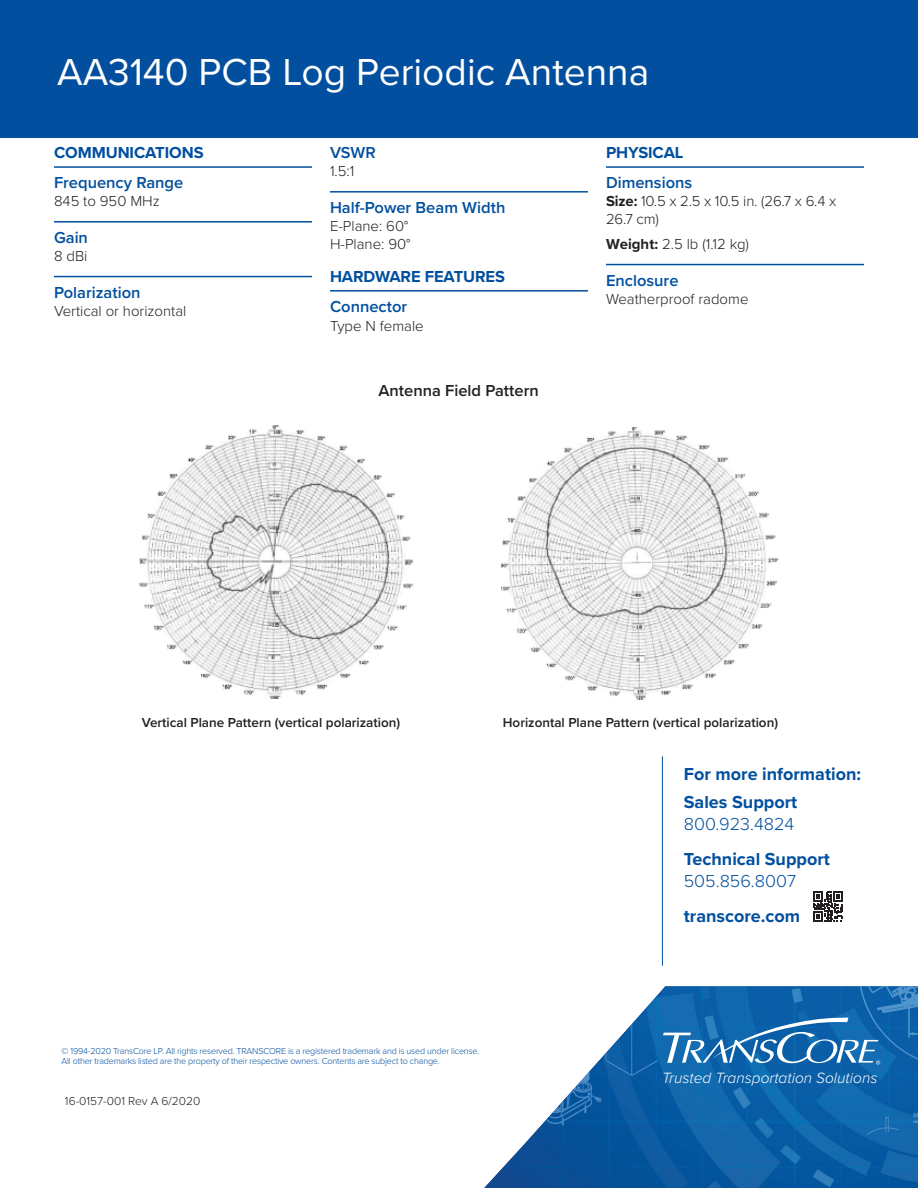
<style>
.page{position:relative;width:918px;height:1188px;background:#fff}
.page>*{position:absolute;margin:0;border:0;box-sizing:border-box;transform-origin:0 0}
.Page_2_Header{font:39px "Proxima Nova";color:#fff}
.t1{font:700 18px/28.3px "Proxima Nova";color:#014f9e}
.t2{font:300 18px "Proxima Nova";color:#014f9e}
.Spec_Head_2{font:600 16.5px "Proxima Nova";color:#014f9e}
.Spec_Head_1{font:700 16.5px "Proxima Nova";letter-spacing:-.005em;color:#014f9e}
.Plot_Caption{font:600 16.5px "Proxima Nova";color:#231f20}
.t3{font:italic 300 15.45px "Proxima Nova";color:#fff}
.Spec_Body{font:300 15px/18px "Proxima Nova";color:#231f20}
.Plot_Caption-2{font:600 13.5px "Proxima Nova";color:#231f20}
.Doc_Number{font:300 12px "Proxima Nova";color:#231f20}
.t4{font:300 9px "Proxima Nova";letter-spacing:-.02em;color:#014f9e}
.s1{font-weight:700}
</style>
<div class="page">
<hr style="left:662px;top:756px;width:1px;height:210px;background:#014f9e">
<img style="left:484px;top:986px;width:434px;height:202px">
<div style="left:0;top:0;width:918px;height:138px;background:#014f9e"></div>
<svg style="left:648px;top:1018px;width:232px;height:72px;background:#2876b4"></svg>
<hr style="left:54px;top:166px;width:258px;height:2px;background:#014f9e">
<hr style="left:54px;top:221px;width:258px;height:2px;background:#014f9e">
<hr style="left:54px;top:276px;width:258px;height:1px;background:#014f9e">
<hr style="left:330px;top:191px;width:258px;height:2px;background:#014f9e">
<hr style="left:330px;top:290px;width:258px;height:2px;background:#014f9e">
<hr style="left:606px;top:166px;width:258px;height:2px;background:#014f9e">
<hr style="left:606px;top:264px;width:258px;height:1px;background:#014f9e">
<img style="left:139px;top:426px;width:274px;height:272px">
<img style="left:501px;top:427px;width:278px;height:272px">
<svg style="left:813px;top:891px;width:30px;height:30px"></svg>
<p class="Page_2_Header" style="left:57px;top:43px;width:594px">AA3140 PCB Log Periodic Antenna</p>
<p class="Spec_Head_1" style="left:54px;top:140px;width:151px">COMMUNICATIONS</p>
<p class="Spec_Head_2" style="left:54px;top:170px;width:131px">Frequency Range</p>
<p class="Spec_Body" style="left:54px;top:191px;width:107px">845 to 950 MHz</p>
<p class="Spec_Head_2" style="left:54px;top:225px;width:36px">Gain</p>
<p class="Spec_Body" style="left:54px;top:246px;width:35px">8 dBi</p>
<p class="Spec_Head_2" style="left:54px;top:280px;width:88px">Polarization</p>
<p class="Spec_Body" style="left:54px;top:301px;width:134px">Vertical or horizontal</p>
<p class="Spec_Head_2" style="left:330px;top:140px;width:47px">VSWR</p>
<p class="Spec_Body" style="left:330px;top:161px;width:26px">1.5:1</p>
<p class="Spec_Head_2" style="left:330px;top:195px;width:177px">Half-Power Beam Width</p>
<p class="Spec_Body" style="left:330px;top:216px;width:82px">E-Plane: 60°<br>H-Plane: 90°</p>
<p class="Spec_Head_1" style="left:330px;top:264px;width:177px">HARDWARE FEATURES</p>
<p class="Spec_Head_2" style="left:330px;top:294px;width:79px">Connector</p>
<p class="Spec_Body" style="left:330px;top:316px;width:95px">Type N female</p>
<p class="Plot_Caption" style="left:378px;top:378px;width:162px">Antenna Field Pattern</p>
<p class="Spec_Head_1" style="left:606px;top:140px;width:79px">PHYSICAL</p>
<p class="Spec_Head_2" style="left:606px;top:170px;width:88px">Dimensions</p>
<p class="Spec_Body" style="left:606px;top:191px;width:232px"><span class="s1">Size:</span> 10.5 x 2.5 x 10.5 in. (26.7 x 6.4 x<br>26.7 cm)</p>
<p class="Spec_Body" style="left:606px;top:234px;width:145px"><span class="s1">Weight:</span> 2.5 lb (1.12 kg)</p>
<p class="Spec_Head_2" style="left:606px;top:268px;width:74px">Enclosure</p>
<p class="Spec_Body" style="left:606px;top:289px;width:144px">Weatherproof radome</p>
<p class="Plot_Caption-2" style="left:142px;top:712px;width:260px">Vertical Plane Pattern (vertical polarization)</p>
<p class="Plot_Caption-2" style="left:503px;top:712px;width:277px">Horizontal Plane Pattern (vertical polarization)</p>
<p class="t4" style="left:62px;top:1044px;width:419px">© 1994-2020 TransCore LP. All rights reserved. TRANSCORE is a registered trademark and is used under license.</p>
<p class="t4" style="left:62px;top:1054px;width:380px">All other trademarks listed are the property of their respective owners. Contents are subject to change.</p>
<p class="Doc_Number" style="left:65px;top:1092px;width:137px">16-0157-001 Rev A 6/2020</p>
<h2 class="t1" style="left:684px;top:759px;width:179px">For more information:<br>Sales Support</h2>
<h2 class="t2" style="left:684px;top:810px;width:112px">800.923.4824</h2>
<h2 class="t1" style="left:684px;top:844px;width:148px">Technical Support</h2>
<h2 class="t2" style="left:684px;top:867px;width:114px">505.856.8007</h2>
<h2 class="t1" style="left:684px;top:901px;width:118px">transcore.com</h2>
<h3 class="t3" style="left:662px;top:1066px;width:217px">Trusted Transportation Solutions</h3>
</div>
